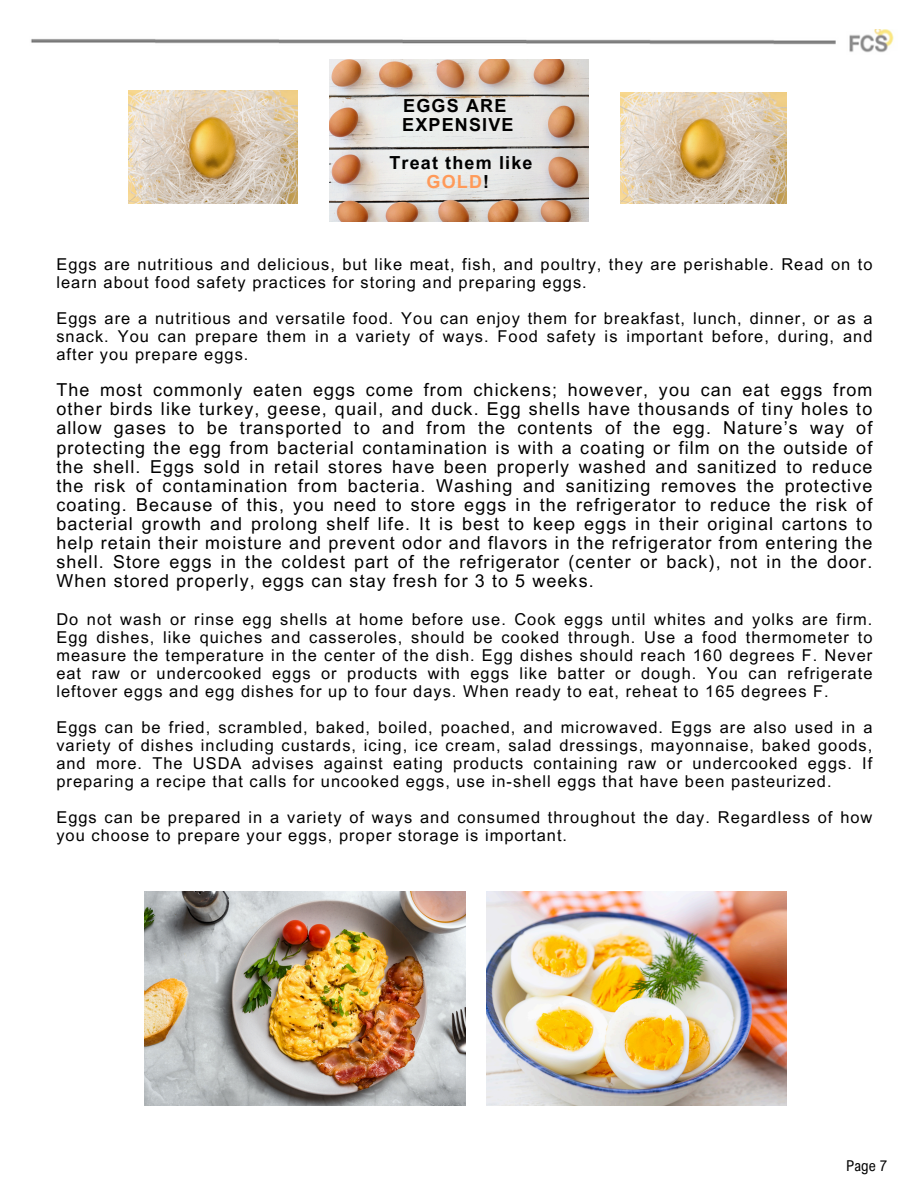
<style>
.page{position:relative;width:918px;height:1188px;background:#fff}
.page>*{position:absolute;margin:0;border:0;box-sizing:border-box;transform-origin:0 0}
.t1{font:700 18px/19.2px "Arial MT Pro";letter-spacing:.065em;color:#000}
.t2{font:17.85px/19.2px "Arial MT Pro";letter-spacing:.065em;color:#000;text-align:justify}
.t3{font:16.35px/18px "Arial MT Pro";letter-spacing:.065em;color:#000;text-align:justify}
.t4{font:15px "Arial Nova Cond";color:#000}
.s1{color:#ff9a59}
</style>
<div class="page">
<img style="left:31px;top:29px;width:863px;height:24px">
<img style="left:329px;top:59px;width:260px;height:162px">
<img style="left:145px;top:892px;width:320px;height:214px">
<img style="left:486px;top:892px;width:301px;height:214px">
<img style="left:129px;top:91px;width:169px;height:112px">
<img style="left:620px;top:92px;width:167px;height:111px">
<h3 class="t1" style="left:402px;top:98px;width:113px">EGGS ARE<br>EXPENSIVE</h3>
<h3 class="t1" style="left:389px;top:155px;width:145px;text-align:center">Treat them like<br><span class="s1">GOLD</span>!</h3>
<p class="t3" style="left:56px;top:258px;width:818px">Eggs are nutritious and delicious, but like meat, fish, and poultry, they are perishable. Read on to learn about food safety practices for storing and preparing eggs.</p>
<p class="t3" style="left:56px;top:312px;width:818px">Eggs are a nutritious and versatile food. You can enjoy them for breakfast, lunch, dinner, or as a snack. You can prepare them in a variety of ways. Food safety is important before, during, and after you prepare eggs.</p>
<p class="t2" style="left:56px;top:383px;width:817px">The most commonly eaten eggs come from chickens; however, you can eat eggs from other birds like turkey, geese, quail, and duck. Egg shells have thousands of tiny holes to allow gases to be transported to and from the contents of the egg. Nature’s way of protecting the egg from bacterial contamination is with a coating or film on the outside of the shell. Eggs sold in retail stores have been properly washed and sanitized to reduce the risk of contamination from bacteria. Washing and sanitizing removes the protective coating. Because of this, you need to store eggs in the refrigerator to reduce the risk of bacterial growth and prolong shelf life. It is best to keep eggs in their original cartons to help retain their moisture and prevent odor and flavors in the refrigerator from entering the shell. Store eggs in the coldest part of the refrigerator (center or back), not in the door.<br>When stored properly, eggs can stay fresh for 3 to 5 weeks.</p>
<h1 class="t3" style="left:56px;top:612px;width:818px">Do not wash or rinse egg shells at home before use. Cook eggs until whites and yolks are firm.<br>Egg dishes, like quiches and casseroles, should be cooked through. Use a food thermometer to measure the temperature in the center of the dish. Egg dishes should reach 160 degrees F. Never eat raw or undercooked eggs or products with eggs like batter or dough. You can refrigerate leftover eggs and egg dishes for up to four days. When ready to eat, reheat to 165 degrees F.</h1>
<h2 class="t3" style="left:56px;top:720px;width:818px">Eggs can be fried, scrambled, baked, boiled, poached, and microwaved. Eggs are also used in a variety of dishes including custards, icing, ice cream, salad dressings, mayonnaise, baked goods, and more. The USDA advises against eating products containing raw or undercooked eggs. If preparing a recipe that calls for uncooked eggs, use in-shell eggs that have been pasteurized.</h2>
<p class="t3" style="left:56px;top:810px;width:818px">Eggs can be prepared in a variety of ways and consumed throughout the day. Regardless of how you choose to prepare your eggs, proper storage is important.</p>
<h3 class="t4" style="left:846px;top:1156px;width:43px">Page 7</h3>
</div>
